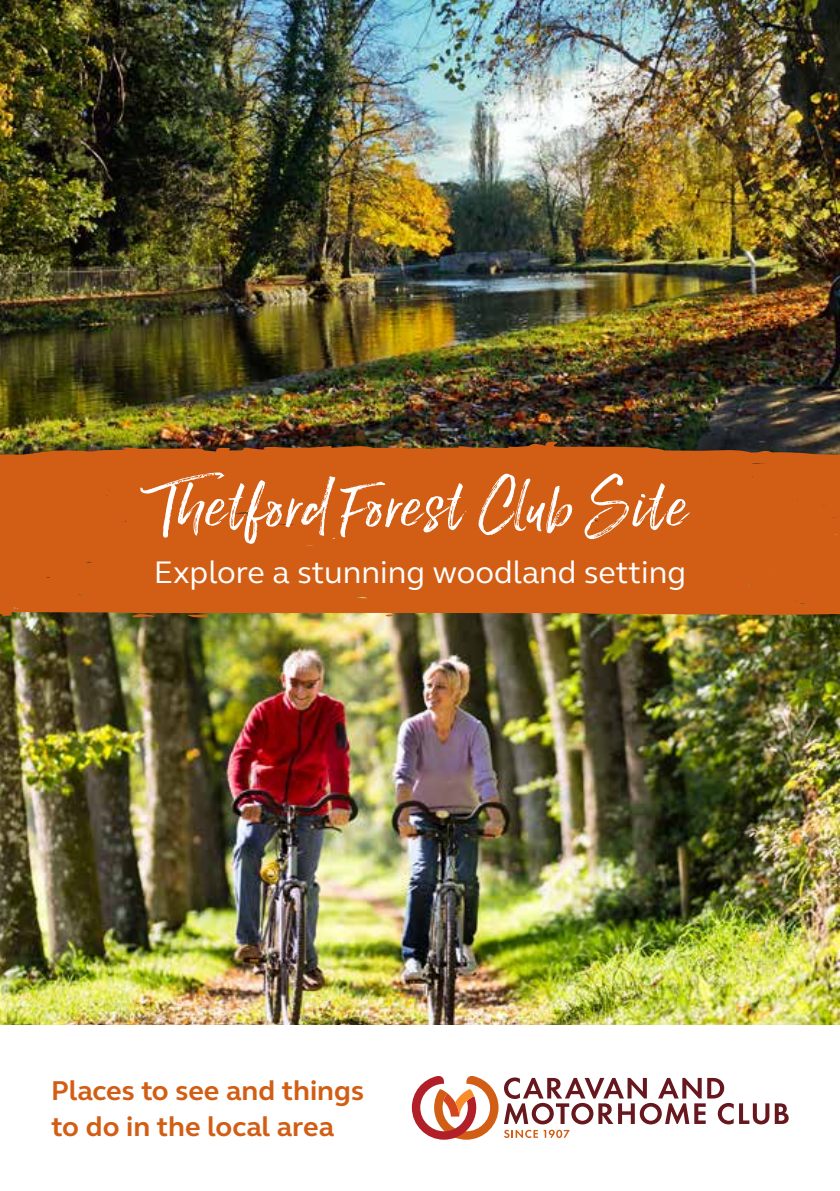
<style>
.page{position:relative;width:840px;height:1191px;background:#fff}
.page>*{position:absolute;margin:0;border:0;box-sizing:border-box;transform-origin:0 0}
.t1{font:76px "Lucky Fellas Win";letter-spacing:.025em;color:#fff}
.t2{font:32px "FS Elliot";color:#fff}
.t3{font:700 28px/36px "FS Elliot";color:#d25e15}
</style>
<div class="page">
<img style="left:0;top:0;width:839px;height:1024px">
<svg style="left:411px;top:1076px;width:377px;height:63px"></svg>
<svg style="left:187px;top:616px;width:23px;height:2px"></svg>
<svg style="left:130px;top:616px;width:25px;height:2px"></svg>
<div style="left:0;top:441px;width:839px;height:175px;background:#d25e15"></div>
<h1 class="t1" style="left:154px;top:457px;width:532px">Thetford Forest Club Site</h1>
<p class="t2" style="left:154px;top:550px;width:533px">Explore a stunning woodland setting</p>
<p class="t3" style="left:51px;top:1072px;width:314px">Places to see and things to do in the local area</p>
</div>
